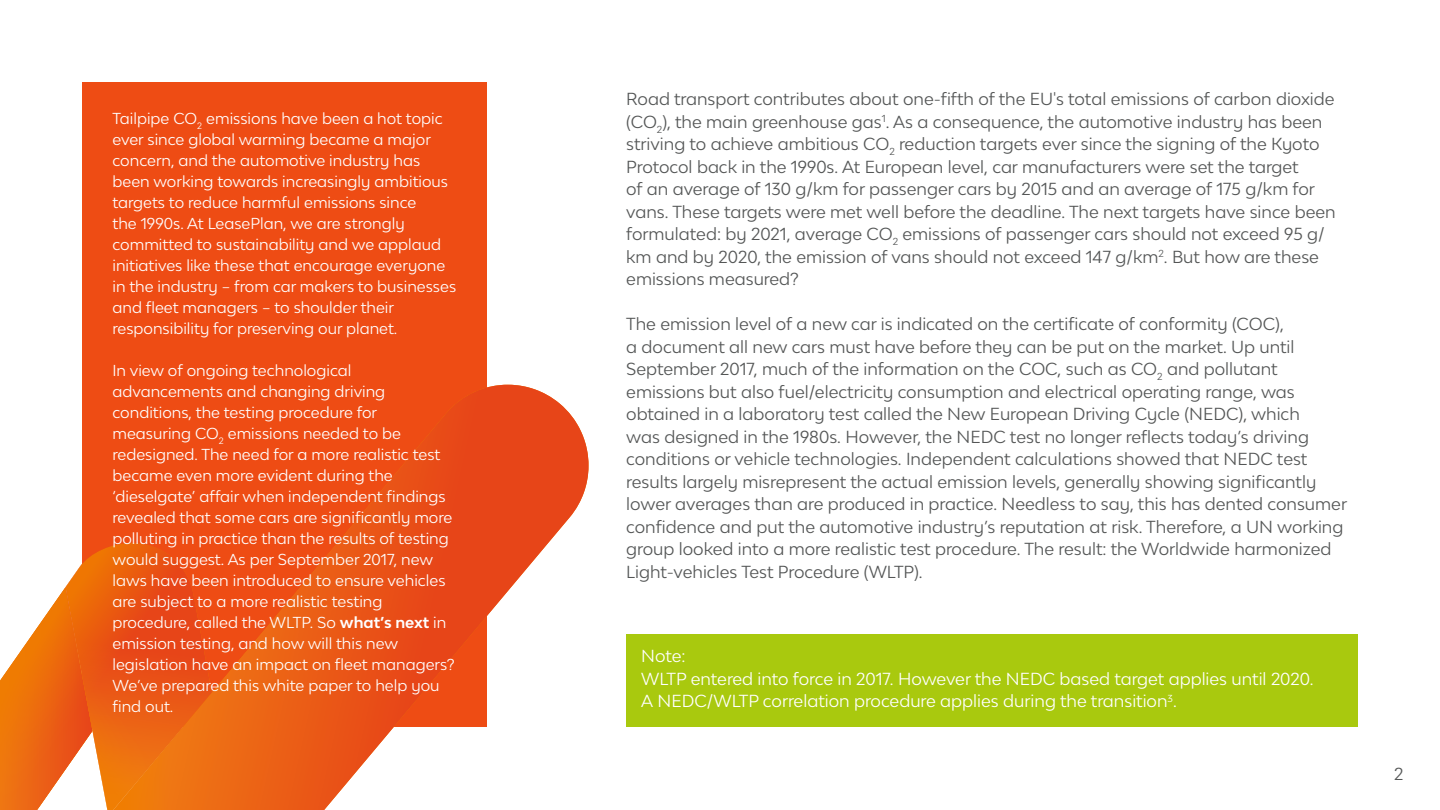
<style>
.page{position:relative;width:1440px;height:810px;background:#fff}
.page>*{position:absolute;margin:0;border:0;box-sizing:border-box;transform-origin:0 0}
.t1{font:16.5px/22.5px "Lease Plan";color:#545656}
.t2{font:16.5px/22.5px "Lease Plan";color:#fff}
.t3{font:15px/21px "Lease Plan";color:#fff}
.s1{font-weight:700}
</style>
<div class="page">
<div style="left:82px;top:82px;width:406px;height:646px;background:#ee4c14"></div>
<svg style="left:212px;top:385px;width:377px;height:425px"></svg>
<svg style="left:0;top:543px;width:212px;height:267px"></svg>
<div style="left:626px;top:634px;width:732px;height:94px;background:#a9c90e"></div>
<p class="t3" style="left:112px;top:108px;width:345px">Tailpipe CO<sub>2</sub> emissions have been a hot topic ever since global warming became a major concern, and the automotive industry has been working towards increasingly ambitious targets to reduce harmful emissions since<br>the 1990s. At LeasePlan, we are strongly committed to sustainability and we applaud initiatives like these that encourage everyone in the industry – from car makers to businesses and fleet managers – to shoulder their responsibility for preserving our planet.</p>
<p class="t3" style="left:112px;top:360px;width:344px">In view of ongoing technological advancements and changing driving conditions, the testing procedure for measuring CO<sub>2</sub> emissions needed to be redesigned. The need for a more realistic test became even more evident during the ‘dieselgate’ affair when independent findings revealed that some cars are significantly more polluting in practice than the results of testing would suggest. As per September 2017, new laws have been introduced to ensure vehicles are subject to a more realistic testing procedure, called the WLTP. So <span class="s1">what’s next</span> in emission testing, and how will this new legislation have an impact on fleet managers?<br>We’ve prepared this white paper to help you find out.</p>
<p class="t1" style="left:626px;top:87px;width:711px">Road transport contributes about one-fifth of the EU's total emissions of carbon dioxide (CO<sub>2</sub>), the main greenhouse gas<sup>1</sup>. As a consequence, the automotive industry has been striving to achieve ambitious CO<sub>2</sub> reduction targets ever since the signing of the Kyoto Protocol back in the 1990s. At European level, car manufacturers were set the target<br>of an average of 130 g/km for passenger cars by 2015 and an average of 175 g/km for vans. These targets were met well before the deadline. The next targets have since been formulated: by 2021, average CO<sub>2</sub> emissions of passenger cars should not exceed 95 g/ km and by 2020, the emission of vans should not exceed 147 g/km<sup>2</sup>. But how are these emissions measured?</p>
<p class="t1" style="left:626px;top:312px;width:722px">The emission level of a new car is indicated on the certificate of conformity (COC),<br>a document all new cars must have before they can be put on the market. Up until September 2017, much of the information on the COC, such as CO<sub>2</sub> and pollutant emissions but also fuel/electricity consumption and electrical operating range, was obtained in a laboratory test called the New European Driving Cycle (NEDC), which<br>was designed in the 1980s. However, the NEDC test no longer reflects today’s driving conditions or vehicle technologies. Independent calculations showed that NEDC test results largely misrepresent the actual emission levels, generally showing significantly lower averages than are produced in practice. Needless to say, this has dented consumer confidence and put the automotive industry’s reputation at risk. Therefore, a UN working group looked into a more realistic test procedure. The result: the Worldwide harmonized Light-vehicles Test Procedure (WLTP).</p>
<p class="t2" style="left:641px;top:645px;width:674px">Note:<br>WLTP entered into force in 2017. However the NEDC based target applies until 2020.<br>A NEDC/WLTP correlation procedure applies during the transition<sup>3</sup>.</p>
<p class="t1" style="left:1394px;top:762px;width:11px">2</p>
</div>
